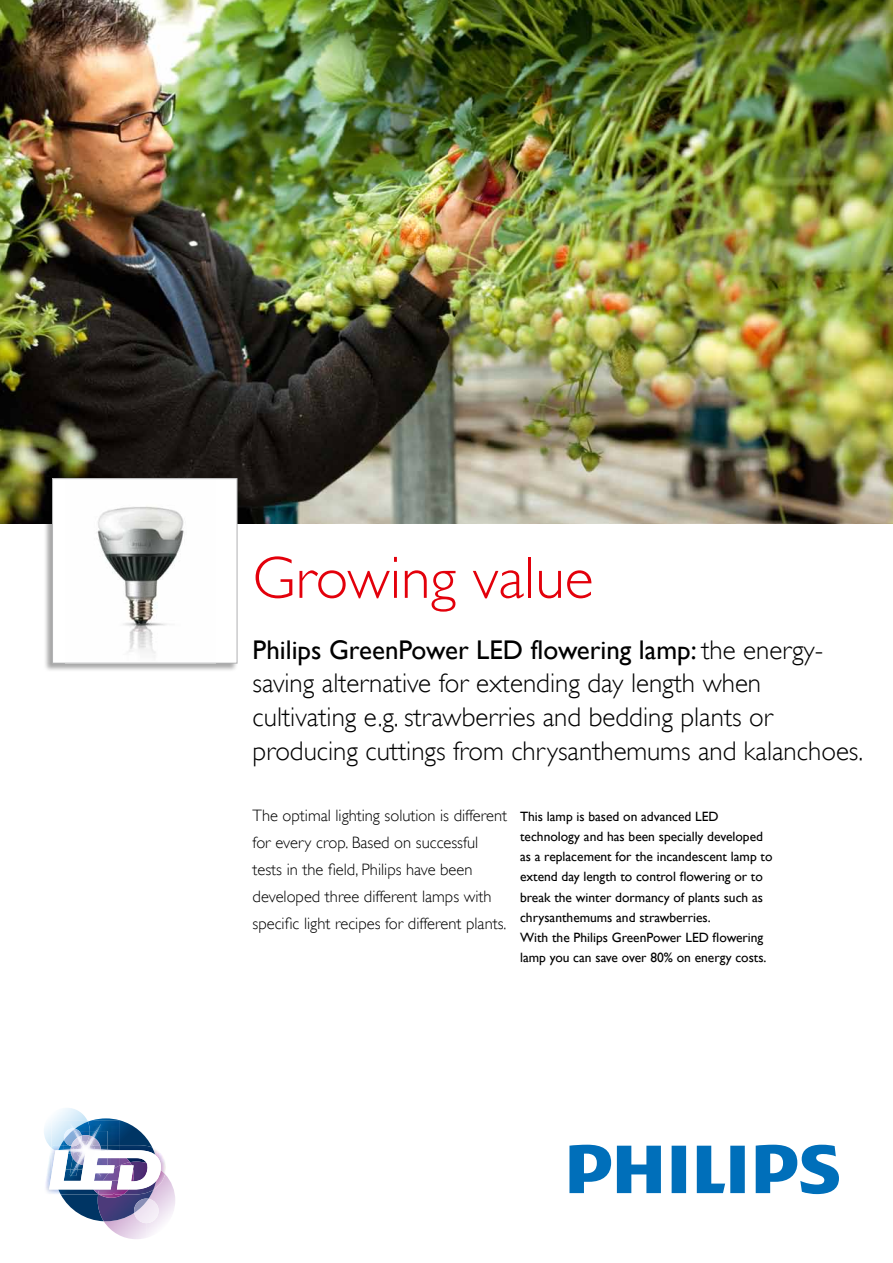
<style>
.page{position:relative;width:893px;height:1263px;background:#fff}
.page>*{position:absolute;margin:0;border:0;box-sizing:border-box;transform-origin:0 0}
.t1{font:60px "Gill Sans Alt One WGL Light";color:#e3000b}
.t2{font:27px/33.8px "Gill Sans Alt One WGL Light";color:#000}
.t3{font:27px "Gill Sans Alt One WGL";color:#000}
.t4{font:16.5px/27px "Gill Sans Alt One WGL Light";color:#000}
.t5{font:13.5px/20.2px "Gill Sans Alt One WGL";color:#000}
.s1{font-family:"Gill Sans Alt One WGL Light"}
</style>
<div class="page">
<svg style="left:569px;top:1145px;width:270px;height:49px"></svg>
<img style="left:147px;top:1175px;width:28px;height:62px">
<img style="left:104px;top:1221px;width:43px;height:18px">
<img style="left:44px;top:1108px;width:42px;height:37px">
<img style="left:46px;top:1154px;width:120px;height:40px">
<img style="left:161px;top:1170px;width:4px;height:20px">
<img style="left:134px;top:1221px;width:25px;height:2px">
<img style="left:49px;top:1118px;width:112px;height:103px">
<img style="left:0;top:0;width:893px;height:524px">
<div style="left:43px;top:478px;width:195px;height:194px;background:#000;opacity:.35"></div>
<div style="left:53px;top:479px;width:184px;height:184px;background:#fff"></div>
<img style="left:97px;top:506px;width:87px;height:150px">
<div style="left:52px;top:478px;width:185px;height:185px;border:1px solid #b1b2b3"></div>
<h1 class="t1" style="left:253px;top:538px;width:342px">Growing value</h1>
<h2 class="t3" style="left:253px;top:631px;width:572px">Philips GreenPower LED flowering lamp: <span class="s1">the energy-</span></h2>
<h2 class="t2" style="left:253px;top:666px;width:612px">saving alternative for extending day length when cultivating e.g. strawberries and bedding plants or producing cuttings from chrysanthemums and kalanchoes.</h2>
<p class="t4" style="left:253px;top:802px;width:256px">The optimal lighting solution is different for every crop. Based on successful tests in the field, Philips have been developed three different lamps with specific light recipes for different plants.</p>
<p class="t5" style="left:520px;top:806px;width:254px">This lamp is based on advanced LED technology and has been specially developed as a replacement for the incandescent lamp to extend day length to control flowering or to break the winter dormancy of plants such as chrysanthemums and strawberries.<br>With the Philips GreenPower LED flowering lamp you can save over 80% on energy costs.</p>
</div>
